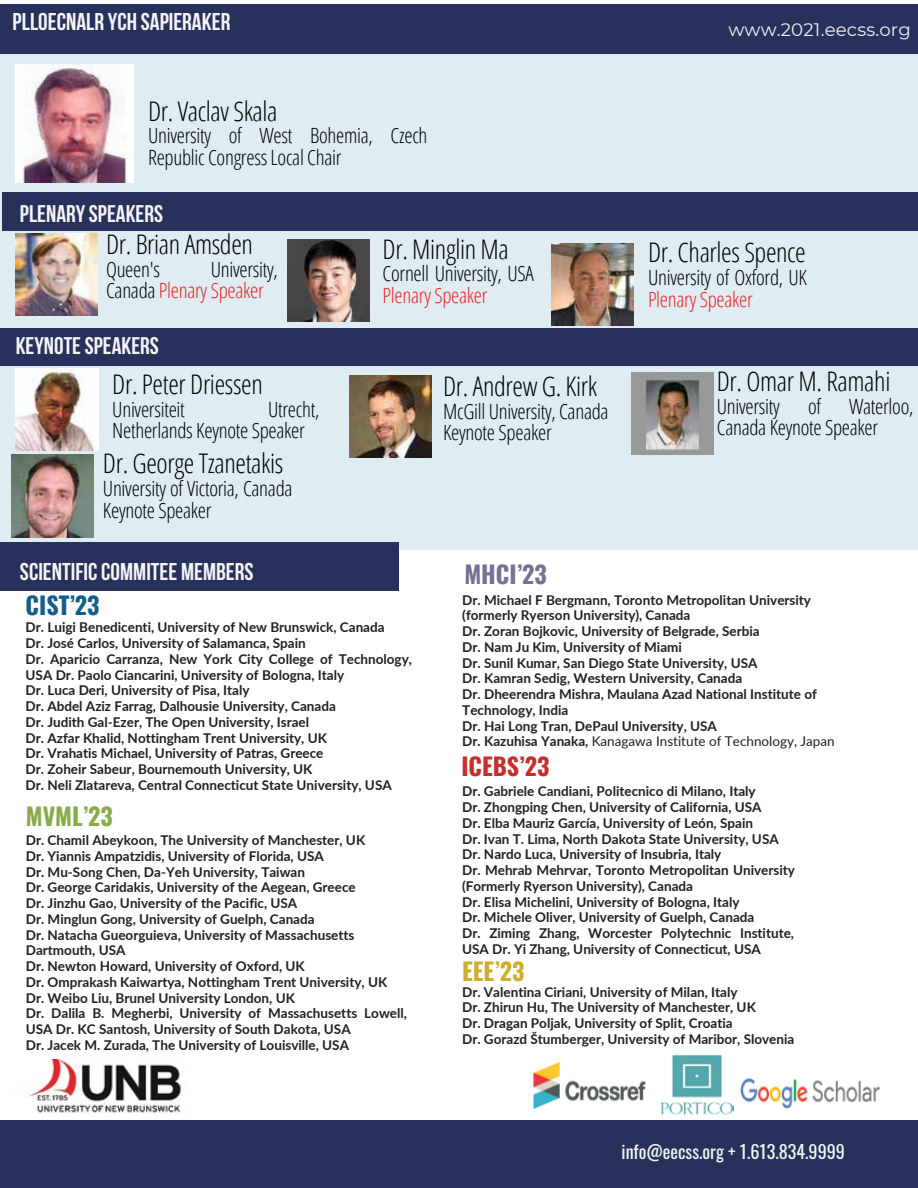
<style>
.page{position:relative;width:918px;height:1188px;background:#fff}
.page>*{position:absolute;margin:0;border:0;box-sizing:border-box;transform-origin:0 0}
.t1{font:300 27px "Open Sans Condensed";letter-spacing:-.015em;color:#000}
.t2{font:700 24.15px "Bebas Neue";color:#f4f4f5}
.t3{font:700 24px "Bebas Neue";color:#f4f4f5}
.t4{font:700 24px "Oswald";color:#c52e2b}
.t5{font:700 24px "Oswald";color:#145d89}
.t6{font:700 24px "Oswald";color:#88ab4a}
.t7{font:700 24px "Oswald";color:#767193}
.t8{font:700 24px "Oswald";color:#ceaf2c}
.t9{font:300 21px/21.3px "Open Sans Condensed";letter-spacing:-.015em;color:#000}
.t10{font:300 21px "Open Sans Condensed";letter-spacing:-.015em;color:#ed2024}
.t11{font:18.15px "Oswald";color:#f4f4f5}
.t12{font:18.15px "Montserrat";letter-spacing:.01em;color:#f1f1f2}
.t13{font:700 13.5px/15.8px "Lato";color:#231f20}
.s1{color:#ed2024}
.s2{font-weight:400}
</style>
<div class="page">
<img style="left:29px;top:1060px;width:152px;height:53px">
<div style="left:0;top:1120px;width:918px;height:67px;background:#28305c"></div>
<div style="left:0;top:48px;width:918px;height:501px;background:#dfedf3"></div>
<div style="left:0;top:542px;width:398px;height:49px;background:#28305c"></div>
<div style="left:3px;top:192px;width:915px;height:38px;background:#28305c"></div>
<div style="left:0;top:328px;width:918px;height:38px;background:#28305c"></div>
<div style="left:0;top:5px;width:918px;height:48px;background:#28305c"></div>
<img style="left:533px;top:1061px;width:113px;height:48px">
<img style="left:661px;top:1054px;width:73px;height:61px">
<img style="left:740px;top:1078px;width:140px;height:31px">
<img style="left:16px;top:65px;width:118px;height:118px">
<img style="left:16px;top:368px;width:82px;height:82px">
<img style="left:16px;top:233px;width:82px;height:82px">
<img style="left:631px;top:372px;width:82px;height:83px">
<img style="left:349px;top:376px;width:82px;height:82px">
<img style="left:288px;top:239px;width:82px;height:82px">
<img style="left:552px;top:243px;width:82px;height:82px">
<img style="left:11px;top:455px;width:83px;height:82px">
<h2 class="t2" style="left:13px;top:12px;width:219px">PLLOECNALR YCH SAPIERAKER</h2>
<h1 class="t1" style="left:148px;top:92px;width:131px">Dr. Vaclav Skala</h1>
<h3 class="t9" style="left:148px;top:125px;width:281px">University of West Bohemia, Czech<br>Republic Congress Local Chair</h3>
<h3 class="t3" style="left:20px;top:204px;width:145px">PLENARYSPEAKERS</h3>
<h1 class="t1" style="left:106px;top:225px;width:148px">Dr. Brian Amsden</h1>
<h3 class="t9" style="left:106px;top:258px;width:56px">Queen's</h3>
<h3 class="t9" style="left:106px;top:258px;width:173px;text-indent:105px">University,<br>Canada <span class="s1">Plenary Speaker</span></h3>
<h3 class="t3" style="left:16px;top:336px;width:145px">KEYNOTESPEAKERS</h3>
<h1 class="t1" style="left:112px;top:365px;width:152px">Dr. Peter Driessen</h1>
<h3 class="t9" style="left:112px;top:398px;width:209px;text-indent:156px">Utrecht,<br>Netherlands Keynote Speaker</h3>
<h3 class="t9" style="left:112px;top:398px;width:74px">Universiteit</h3>
<h1 class="t1" style="left:103px;top:445px;width:182px">Dr. George Tzanetakis</h1>
<h3 class="t9" style="left:103px;top:477px;width:191px">University of Victoria, Canada<br>Keynote Speaker</h3>
<h2 class="t2" style="left:20px;top:562px;width:235px">SCIENTIFICCOMMITEE MEMBERS</h2>
<h1 class="t1" style="left:383px;top:230px;width:128px">Dr. Minglin Ma</h1>
<h3 class="t9" style="left:383px;top:263px;width:153px">Cornell University, USA</h3>
<h3 class="t10" style="left:383px;top:280px;width:106px">Plenary Speaker</h3>
<h1 class="t1" style="left:443px;top:367px;width:156px">Dr. Andrew G. Kirk</h1>
<h3 class="t9" style="left:443px;top:400px;width:167px">McGill University, Canada<br>Keynote Speaker</h3>
<h3 class="t7" style="left:464px;top:555px;width:84px">MHCI’23</h3>
<h3 class="t12" style="left:728px;top:18px;width:184px">www.2021.eecss.org</h3>
<h1 class="t1" style="left:648px;top:234px;width:159px">Dr. Charles Spence</h1>
<h3 class="t9" style="left:648px;top:266px;width:160px">University of Oxford, UK</h3>
<h3 class="t10" style="left:648px;top:284px;width:106px">Plenary Speaker</h3>
<h1 class="t1" style="left:717px;top:362px;width:175px">Dr. Omar M. Ramahi</h1>
<h3 class="t9" style="left:717px;top:395px;width:65px">University</h3>
<h3 class="t9" style="left:808px;top:395px;width:15px">of</h3>
<h3 class="t9" style="left:717px;top:395px;width:198px;text-indent:132px">Waterloo,<br>Canada Keynote Speaker</h3>
<h3 class="t5" style="left:26px;top:586px;width:75px">CIST’23</h3>
<p class="t13" style="left:26px;top:619px;width:388px">Dr. Luigi Benedicenti, University of New Brunswick, Canada<br>Dr. José Carlos, University of Salamanca, Spain<br>Dr. Aparicio Carranza, New York City College of Technology, USA Dr. Paolo Ciancarini, University of Bologna, Italy<br>Dr. Luca Deri, University of Pisa, Italy<br>Dr. Abdel Aziz Farrag, Dalhousie University, Canada<br>Dr. Judith Gal-Ezer, The Open University, Israel<br>Dr. Azfar Khalid, Nottingham Trent University, UK<br>Dr. Vrahatis Michael, University of Patras, Greece<br>Dr. Zoheir Sabeur, Bournemouth University, UK<br>Dr. Neli Zlatareva, Central Connecticut State University, USA</p>
<h3 class="t6" style="left:26px;top:797px;width:89px">MVML’23</h3>
<p class="t13" style="left:26px;top:832px;width:383px">Dr. Chamil Abeykoon, The University of Manchester, UK<br>Dr. Yiannis Ampatzidis, University of Florida, USA<br>Dr. Mu-Song Chen, Da-Yeh University, Taiwan<br>Dr. George Caridakis, University of the Aegean, Greece<br>Dr. Jinzhu Gao, University of the Pacific, USA<br>Dr. Minglun Gong, University of Guelph, Canada<br>Dr. Natacha Gueorguieva, University of Massachusetts Dartmouth, USA<br>Dr. Newton Howard, University of Oxford, UK<br>Dr. Omprakash Kaiwartya, Nottingham Trent University, UK Dr. Weibo Liu, Brunel University London, UK<br>Dr. Dalila B. Megherbi, University of Massachusetts Lowell, USA Dr. KC Santosh, University of South Dakota, USA<br>Dr. Jacek M. Zurada, The University of Louisville, USA</p>
<p class="t13" style="left:462px;top:592px;width:374px">Dr. Michael F Bergmann, Toronto Metropolitan University (formerly Ryerson University), Canada<br>Dr. Zoran Bojkovic, University of Belgrade, Serbia<br>Dr. Nam Ju Kim, University of Miami<br>Dr. Sunil Kumar, San Diego State University, USA<br>Dr. Kamran Sedig, Western University, Canada<br>Dr. Dheerendra Mishra, Maulana Azad National Institute of Technology, India<br>Dr. Hai Long Tran, DePaul University, USA<br>Dr. Kazuhisa Yanaka, <span class="s2">Kanagawa Institute of Technology, Japan</span></p>
<h3 class="t4" style="left:461px;top:748px;width:90px">ICEBS’23</h3>
<p class="t13" style="left:462px;top:783px;width:334px">Dr. Gabriele Candiani, Politecnico di Milano, Italy<br>Dr. Zhongping Chen, University of California, USA<br>Dr. Elba Mauriz García, University of León, Spain<br>Dr. Ivan T. Lima, North Dakota State University, USA Dr. Nardo Luca, University of Insubria, Italy<br>Dr. Mehrab Mehrvar, Toronto Metropolitan University (Formerly Ryerson University), Canada<br>Dr. Elisa Michelini, University of Bologna, Italy<br>Dr. Michele Oliver, University of Guelph, Canada<br>Dr. Ziming Zhang, Worcester Polytechnic Institute, USA Dr. Yi Zhang, University of Connecticut, USA</p>
<h3 class="t8" style="left:462px;top:952px;width:64px">EEE’23</h3>
<p class="t13" style="left:462px;top:984px;width:334px">Dr. Valentina Ciriani, University of Milan, Italy<br>Dr. Zhirun Hu, The University of Manchester, UK<br>Dr. Dragan Poljak, University of Split, Croatia<br>Dr. Gorazd Štumberger, University of Maribor, Slovenia</p>
<h3 class="t11" style="left:622px;top:1137px;width:225px">info@eecss.org + 1.613.834.9999</h3>
</div>
